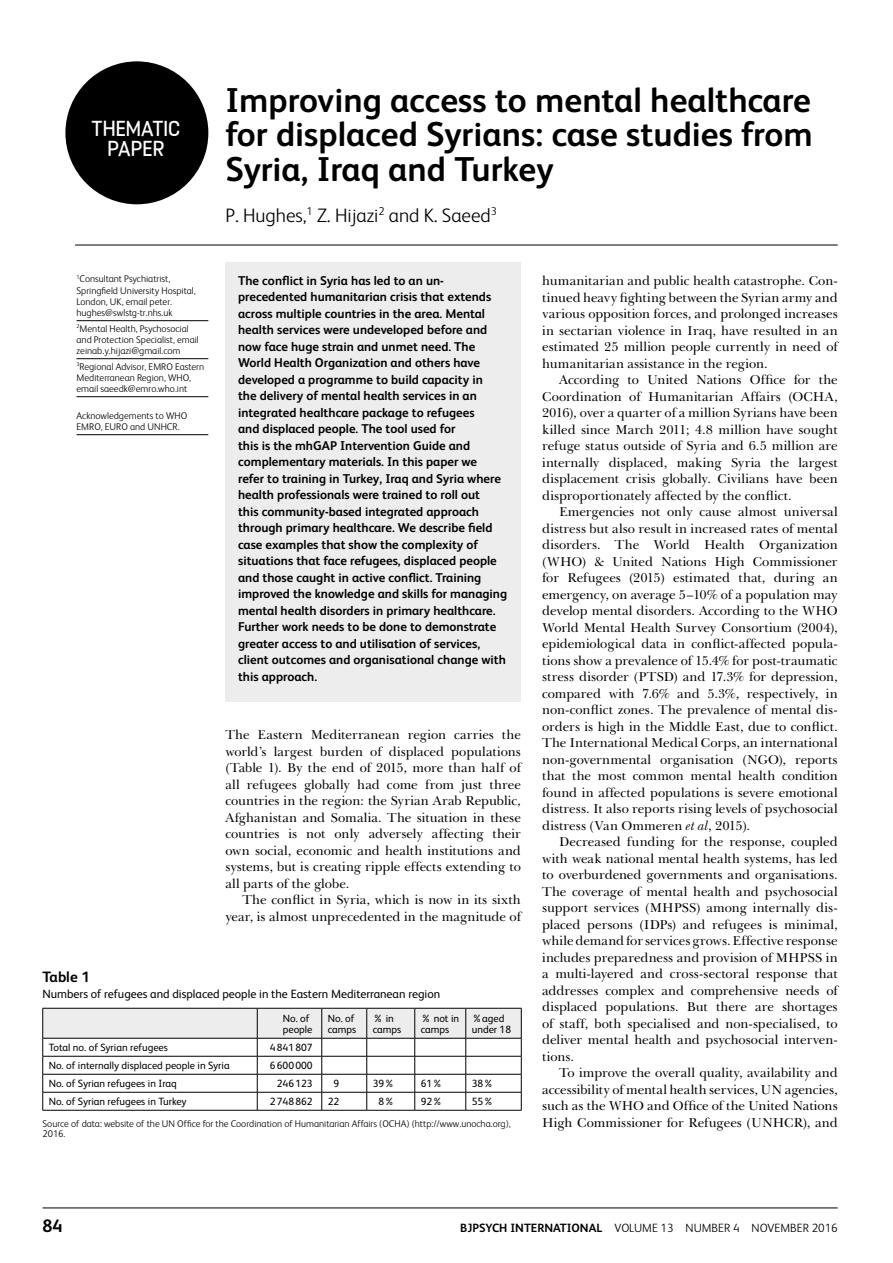
<style>
.page{position:relative;width:893px;height:1263px;background:#fff}
.page>*{position:absolute;margin:0;border:0;box-sizing:border-box;transform-origin:0 0}
.t1{font:700 34.5px/34.5px "FS Albert";color:#000;text-align:justify}
.t2{font:24.3px/19.5px "FS Dillonv 1.01";color:#fff;text-align:center}
.t3{font:300 19.5px "FS Albert";color:#000}
.t4{font:700 18px "FS Albert";color:#000}
.t5{font:700 15px "FS Albert";color:#000}
.t6{font:13.2px/16.5px "Baskerville BT";color:#000;text-align:justify}
.t7{font:700 12.75px/16.5px "FS Albert";color:#000}
.t8{font:12px "FS Albert";color:#000}
.t9{font:300 12px "FS Albert";color:#000}
.t10{font:10.5px/11.2px "FS Albert";color:#000}
.t11{font:300 9.75px/11.2px "FS Albert";color:#000}
.s1{font-style:italic}
.s2{font-weight:700}
</style>
<div class="page">
<hr style="left:43px;top:1208px;width:795px;height:1px;background:#000">
<div style="left:225px;top:262px;width:296px;height:440px;background:#ededed"></div>
<div style="left:65px;top:61px;width:143px;height:143px;background:#000;border-radius:50%"></div>
<hr style="left:75px;top:245px;width:763px;height:1px;background:#000">
<hr style="left:77px;top:320px;width:131px;height:1px;background:#000">
<hr style="left:77px;top:358px;width:131px;height:1px;background:#000">
<hr style="left:77px;top:396px;width:131px;height:1px;background:#000">
<hr style="left:77px;top:434px;width:131px;height:1px;background:#000">
<svg style="left:42px;top:1009px;width:480px;height:101px"></svg>
<hr style="left:43px;top:1110px;width:214px;height:1px;background:#000">
<hr style="left:257px;top:1110px;width:65px;height:1px;background:#000">
<hr style="left:322px;top:1110px;width:45px;height:1px;background:#000">
<hr style="left:367px;top:1110px;width:48px;height:1px;background:#000">
<hr style="left:415px;top:1110px;width:51px;height:1px;background:#000">
<hr style="left:466px;top:1110px;width:55px;height:1px;background:#000">
<hr style="left:43px;top:1008px;width:214px;height:1px;background:#000">
<hr style="left:42px;top:1008px;width:1px;height:30px;background:#000">
<hr style="left:257px;top:1008px;width:65px;height:1px;background:#000">
<hr style="left:322px;top:1008px;width:45px;height:1px;background:#000">
<hr style="left:367px;top:1008px;width:48px;height:1px;background:#000">
<hr style="left:415px;top:1008px;width:51px;height:1px;background:#000">
<hr style="left:466px;top:1008px;width:55px;height:1px;background:#000">
<hr style="left:521px;top:1008px;width:1px;height:30px;background:#000">
<hr style="left:43px;top:1038px;width:214px;height:1px;background:#000">
<hr style="left:257px;top:1038px;width:65px;height:1px;background:#000">
<hr style="left:322px;top:1038px;width:45px;height:1px;background:#000">
<hr style="left:367px;top:1038px;width:48px;height:1px;background:#000">
<hr style="left:415px;top:1038px;width:51px;height:1px;background:#000">
<hr style="left:466px;top:1038px;width:55px;height:1px;background:#000">
<h2 class="t2" style="left:92px;top:117px;width:90px">THEMATIC<br>PAPER</h2>
<h1 class="t1" style="left:225px;top:81px;width:589px">Improving access to mental healthcare for displaced Syrians: case studies from Syria, Iraq and Turkey</h1>
<h3 class="t3" style="left:225px;top:202px;width:273px">P. Hughes,<sup>1</sup> Z. Hijazi<sup>2</sup> and K. Saeed<sup>3</sup></h3>
<p class="t11" style="left:77px;top:273px;width:121px"><sup>1</sup>Consultant Psychiatrist,<br>Springfield University Hospital,<br>London, UK, email peter. hughes@swlstg-tr.nhs.uk</p>
<p class="t11" style="left:77px;top:322px;width:124px"><sup>2</sup>Mental Health, Psychosocial and Protection Specialist, email zeinab.y.hijazi@gmail.com</p>
<p class="t11" style="left:77px;top:360px;width:129px"><sup>3</sup>Regional Advisor, EMRO Eastern<br>Mediterranean Region, WHO, email saeedk@emro.who.int</p>
<p class="t11" style="left:77px;top:410px;width:112px">Acknowledgements to WHO<br>EMRO, EURO and UNHCR.</p>
<p class="t7" style="left:238px;top:272px;width:271px">The conflict in Syria has led to an un&shy;precedented humanitarian crisis that extends across multiple countries in the area. Mental health services were undeveloped before and now face huge strain and unmet need. The World Health Organization and others have developed a programme to build capacity in<br>the delivery of mental health services in an integrated healthcare package to refugees<br>and displaced people. The tool used for<br>this is the mhGAP Intervention Guide and complementary materials. In this paper we<br>refer to training in Turkey, Iraq and Syria where health professionals were trained to roll out<br>this community-based integrated approach through primary healthcare. We describe field case examples that show the complexity of situations that face refugees, displaced people and those caught in active conflict. Training improved the knowledge and skills for managing mental health disorders in primary healthcare.<br>Further work needs to be done to demonstrate greater access to and utilisation of services, client outcomes and organisational change with this approach.</p>
<p class="t6" style="left:225px;top:727px;width:297px">The Eastern Mediterranean region carries the world’s largest burden of displaced populations (Table 1). By the end of 2015, more than half of all refugees globally had come from just three countries in the region: the Syrian Arab Republic, Afghanistan and Somalia. The situation in these countries is not only adversely affecting their own social, economic and health institutions and systems, but is creating ripple effects extending to all parts of the globe.</p>
<p class="t6" style="left:225px;top:892px;width:297px;text-align:right">The conflict in Syria, which is now in its sixth year, is almost unprecedented in the magnitude of</p>
<p class="t5" style="left:43px;top:966px;width:49px">Table 1</p>
<p class="t8" style="left:43px;top:986px;width:399px">Numbers of refugees and displaced people in the Eastern Mediterranean region</p>
<p class="t10" style="left:283px;top:1012px;width:31px">No. of people</p>
<p class="t10" style="left:328px;top:1012px;width:30px">No. of camps</p>
<p class="t10" style="left:373px;top:1012px;width:30px">% in camps</p>
<p class="t10" style="left:421px;top:1012px;width:40px">% not in camps</p>
<p class="t10" style="left:472px;top:1012px;width:41px">%aged under 18</p>
<p class="t10" style="left:49px;top:1041px;width:121px">Total no. of Syrian refugees</p>
<p class="t10" style="left:270px;top:1041px;width:45px">4841807</p>
<p class="t10" style="left:49px;top:1059px;width:182px">No. of internally displaced people in Syria</p>
<p class="t10" style="left:270px;top:1059px;width:45px">6600000</p>
<p class="t10" style="left:49px;top:1077px;width:129px">No. of Syrian refugees in Iraq</p>
<p class="t10" style="left:277px;top:1077px;width:37px">246123</p>
<p class="t10" style="left:334px;top:1077px;width:7px">9</p>
<p class="t10" style="left:373px;top:1077px;width:24px">39%</p>
<p class="t10" style="left:421px;top:1077px;width:24px">61%</p>
<p class="t10" style="left:472px;top:1077px;width:24px">38%</p>
<p class="t10" style="left:49px;top:1095px;width:139px">No. of Syrian refugees in Turkey</p>
<p class="t10" style="left:270px;top:1095px;width:45px">2748862</p>
<p class="t10" style="left:328px;top:1095px;width:13px">22</p>
<p class="t10" style="left:379px;top:1095px;width:18px">8%</p>
<p class="t10" style="left:421px;top:1095px;width:24px">92%</p>
<p class="t10" style="left:472px;top:1095px;width:24px">55%</p>
<p class="t11" style="left:43px;top:1118px;width:470px;line-height:10.5px">Source of data: website of the UN Office for the Coordination of Humanitarian Affairs (OCHA) (http://www.unocha.org),<br>2016.</p>
<p class="t6" style="left:542px;top:272px;width:297px">humanitarian and public health catastrophe. Con&shy;tinued heavy fighting between the Syrian army and various opposition forces, and prolonged increases in sectarian violence in Iraq, have resulted in an estimated 25 million people currently in need of humanitarian assistance in the region.</p>
<p class="t6" style="left:542px;top:371px;width:297px;text-indent:17px">According to United Nations Office for the Coordination of Humanitarian Affairs (OCHA, 2016), over a quarter of a million Syrians have been killed since March 2011; 4.8 million have sought refuge status outside of Syria and 6.5 million are internally displaced, making Syria the largest displacement crisis globally. Civilians have been disproportionately affected by the conflict.</p>
<p class="t6" style="left:542px;top:503px;width:297px;text-indent:17px">Emergencies not only cause almost universal distress but also result in increased rates of mental disorders. The World Health Organization (WHO) &amp; United Nations High Commissioner for Refugees (2015) estimated that, during an emergency, on average 5–10% of a population may develop mental disorders. According to the WHO World Mental Health Survey Consortium (2004), epidemiological data in conflict-affected popula&shy;tions show a prevalence of 15.4% for post-traumatic stress disorder (PTSD) and 17.3% for depression, compared with 7.6% and 5.3%, respectively, in non-conflict zones. The prevalence of mental dis&shy;orders is high in the Middle East, due to conflict.<br>The International Medical Corps, an international non-governmental organisation (NGO), reports that the most common mental health condition found in affected populations is severe emotional distress. It also reports rising levels of psychosocial distress (Van Ommeren <span class="s1">et al</span>, 2015).</p>
<p class="t6" style="left:542px;top:833px;width:297px;text-indent:17px">Decreased funding for the response, coupled with weak national mental health systems, has led to overburdened governments and organisations.<br>The coverage of mental health and psychosocial support services (MHPSS) among internally dis&shy;placed persons (IDPs) and refugees is minimal, while demand for services grows. Effective response includes preparedness and provision of MHPSS in a multi-layered and cross-sectoral response that addresses complex and comprehensive needs of displaced populations. But there are shortages of staff, both specialised and non-specialised, to deliver mental health and psychosocial interven&shy;tions.</p>
<p class="t6" style="left:542px;top:1064px;width:297px;text-indent:17px">To improve the overall quality, availability and accessibility of mental health services, UN agencies, such as the WHO and Office of the United Nations High Commissioner for Refugees (UNHCR), and</p>
<h3 class="t4" style="left:43px;top:1214px;width:22px">84</h3>
<p class="t9" style="left:460px;top:1220px;width:379px"><span class="s2">BJPSYCH INTERNATIONAL</span> VOLUME 13 NUMBER 4 NOVEMBER 2016</p>
</div>
